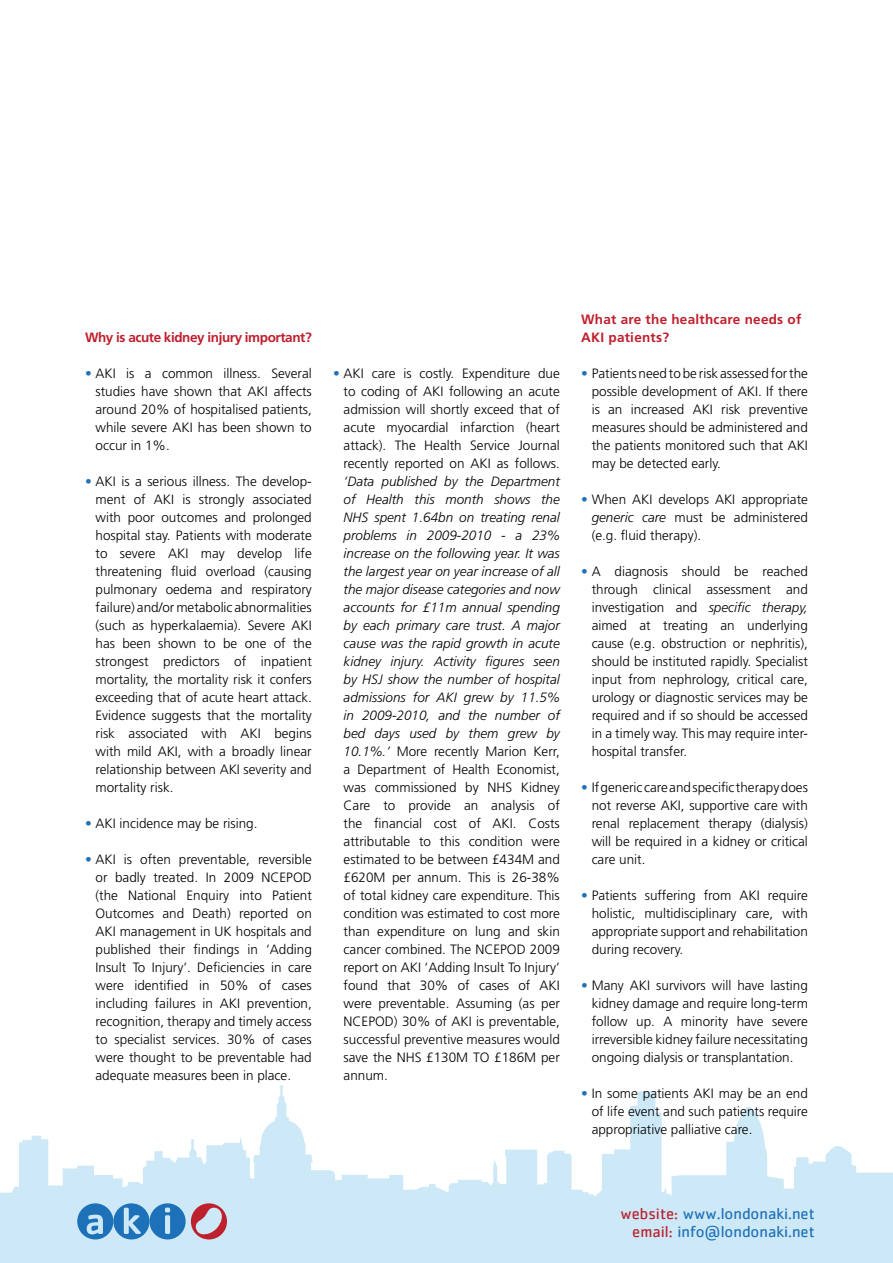
<style>
.page{position:relative;width:893px;height:1263px;background:#fff}
.page>*{position:absolute;margin:0;border:0;box-sizing:border-box;transform-origin:0 0}
.t1{font:16.5px/18px "Cachet";color:#1f71b8;text-align:right}
.t2{font:300 13.5px/18px "Frutiger";color:#000;text-align:justify}
.t3{font:700 13.5px/18px "Frutiger";letter-spacing:.02em;color:#bf1f2d}
.t4{font:700 13.5px "Frutiger";letter-spacing:-.03em;color:#bf1f2d}
.s1{color:#2471b8}
.s2{font-style:italic}
.s3{color:#be202e}
</style>
<div class="page">
<svg style="left:0;top:1085px;width:892px;height:178px;fill:#cde8f6"></svg>
<svg style="left:77px;top:1203px;width:150px;height:36px;background:#799bc4"></svg>
<svg style="left:892px;top:1172px;width:1px;height:91px"></svg>
<p class="t4" style="left:85px;top:329px;width:228px">Why is acute kidney injury important?</p>
<p class="t2" style="left:96px;top:364px;width:218px;text-indent:-11px"><span class="s1">•</span> AKI is a common illness. Several studies have shown that AKI affects around 20% of hospitalised patients, while severe AKI has been shown to occur in 1%.</p>
<p class="t2" style="left:96px;top:472px;width:218px;text-indent:-11px"><span class="s1">•</span> AKI is a serious illness. The develop&shy;ment of AKI is strongly associated with poor outcomes and prolonged hospital stay. Patients with moderate to severe AKI may develop life threatening fluid overload (causing pulmonary oedema and respiratory failure) and/or metabolic abnormalities (such as hyperkalaemia). Severe AKI has been shown to be one of the strongest predictors of inpatient mortality, the mortality risk it confers exceeding that of acute heart attack.<br>Evidence suggests that the mortality risk associated with AKI begins with mild AKI, with a broadly linear relationship between AKI severity and mortality risk.</p>
<p class="t2" style="left:85px;top:814px;width:174px"><span class="s1">•</span> AKI incidence may be rising.</p>
<p class="t2" style="left:96px;top:850px;width:218px;text-indent:-11px"><span class="s1">•</span> AKI is often preventable, reversible or badly treated. In 2009 NCEPOD (the National Enquiry into Patient Outcomes and Death) reported on AKI management in UK hospitals and published their findings in ‘Adding Insult To Injury’. Deficiencies in care were identified in 50% of cases including failures in AKI prevention, recognition, therapy and timely access to specialist services. 30% of cases were thought to be preventable had adequate measures been in place.</p>
<p class="t2" style="left:344px;top:364px;width:218px;text-indent:-11px"><span class="s1">•</span> AKI care is costly. Expenditure due to coding of AKI following an acute admission will shortly exceed that of acute myocardial infarction (heart attack). The Health Service Journal recently reported on AKI as follows.</p>
<p class="t2" style="left:344px;top:472px;width:218px"><span class="s2">‘Data published by the Department of Health this month shows the NHS spent 1.64bn on treating renal problems in 2009-2010 - a 23% increase on the following year. It was the largest year on year increase of all the major disease categories and now accounts for £11m annual spending by each primary care trust. A major cause was the rapid growth in acute kidney injury. Activity figures seen by HSJ show the number of hospital admissions for AKI grew by 11.5% in 2009-2010, and the number of bed days used by them grew by 10.1%.’</span> More recently Marion Kerr, a Department of Health Economist, was commissioned by NHS Kidney Care to provide an analysis of the financial cost of AKI. Costs attributable to this condition were estimated to be between £434M and £620M per annum. This is 26-38% of total kidney care expenditure. This condition was estimated to cost more than expenditure on lung and skin cancer combined. The NCEPOD 2009 report on AKI ‘Adding Insult To Injury’ found that 30% of cases of AKI were preventable. Assuming (as per NCEPOD) 30% of AKI is preventable, successful preventive measures would save the NHS £130M TO £186M per annum.</p>
<p class="t3" style="left:581px;top:310px;width:222px">What are the healthcare needs of<br>AKI patients?</p>
<p class="t2" style="left:592px;top:364px;width:218px;text-indent:-11px"><span class="s1">•</span> Patients need to be risk assessed for the possible development of AKI. If there is an increased AKI risk preventive measures should be administered and the patients monitored such that AKI may be detected early.</p>
<p class="t2" style="left:592px;top:490px;width:218px;text-indent:-11px"><span class="s1">•</span> When AKI develops AKI appropriate <span class="s2">generic care</span> must be administered (e.g. fluid therapy).</p>
<p class="t2" style="left:592px;top:562px;width:218px;text-indent:-11px"><span class="s1">•</span> A diagnosis should be reached through clinical assessment and investigation and <span class="s2">specific therapy, </span>aimed at treating an underlying cause (e.g. obstruction or nephritis), should be instituted rapidly. Specialist input from nephrology, critical care, urology or diagnostic services may be required and if so should be accessed in a timely way. This may require inter&shy;hospital transfer.</p>
<p class="t2" style="left:592px;top:778px;width:218px;text-indent:-11px"><span class="s1">•</span> If generic care and specific therapy does not reverse AKI, supportive care with renal replacement therapy (dialysis) will be required in a kidney or critical care unit.</p>
<p class="t2" style="left:592px;top:886px;width:218px;text-indent:-11px"><span class="s1">•</span> Patients suffering from AKI require holistic, multidisciplinary care, with appropriate support and rehabilitation during recovery.</p>
<p class="t2" style="left:592px;top:976px;width:218px;text-indent:-11px"><span class="s1">•</span> Many AKI survivors will have lasting kidney damage and require long-term follow up. A minority have severe irreversible kidney failure necessitating ongoing dialysis or transplantation.</p>
<p class="t2" style="left:592px;top:1084px;width:218px;text-indent:-11px"><span class="s1">•</span> In some patients AKI may be an end of life event and such patients require appropriative palliative care.</p>
<p class="t1" style="left:620px;top:1204px;width:196px"><span class="s3">website:</span> www.londonaki.net <span class="s3">email:</span> info@londonaki.net</p>
</div>
